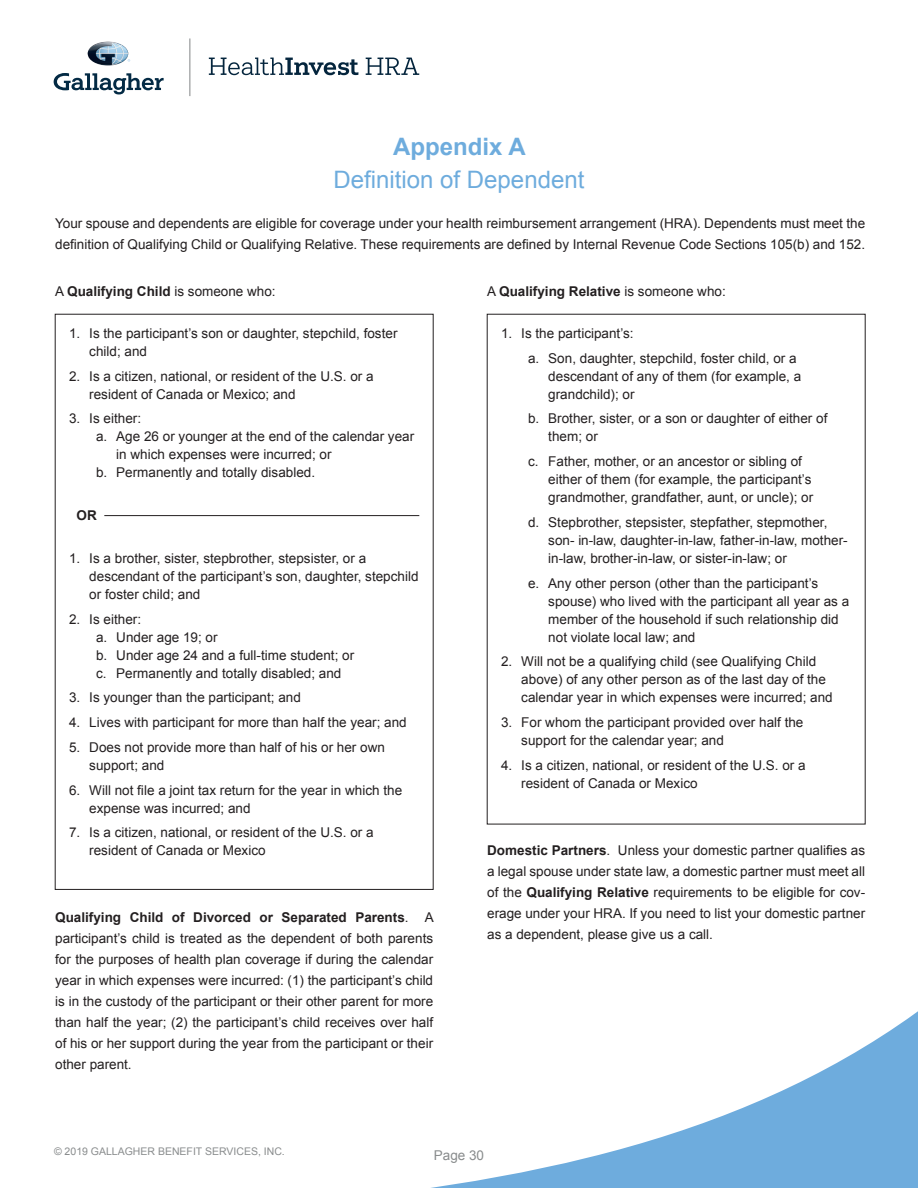
<style>
.page{position:relative;width:918px;height:1188px;background:#fff}
.page>*{position:absolute;margin:0;border:0;box-sizing:border-box;transform-origin:0 0}
.t1{font:24px "Arial";color:#6eacdd}
.t2{font:700 24px "Arial";color:#6eacdd}
.t3{font:13.5px/18px "Arial";color:#231f20}
.t4{font:700 13.5px "Arial";color:#231f20}
.t5{font:13.5px "Arial";color:#898c8d}
.t6{font:10.5px "Arial";color:#898c8d}
.s1{font-weight:400}
.s2{font-weight:700}
</style>
<div class="page">
<svg style="left:431px;top:1011px;width:487px;height:177px"></svg>
<hr style="left:189px;top:38px;width:1px;height:58px;background:#898c8d">
<svg style="left:209px;top:58px;width:149px;height:17px"></svg>
<svg style="left:366px;top:58px;width:53px;height:17px"></svg>
<svg style="left:54px;top:73px;width:110px;height:21px"></svg>
<img style="left:88px;top:42px;width:40px;height:24px">
<hr style="left:104px;top:515px;width:315px;height:1px;background:#231f20">
<h1 class="t2" style="left:393px;top:130px;width:134px">Appendix A</h1>
<h1 class="t1" style="left:334px;top:164px;width:252px">Definition of Dependent</h1>
<p class="t3" style="left:55px;top:213px;width:811px;line-height:21px">Your spouse and dependents are eligible for coverage under your health reimbursement arrangement (HRA). Dependents must meet the definition of Qualifying Child or Qualifying Relative. These requirements are defined by Internal Revenue Code Sections 105(b) and 152.</p>
<p class="t4" style="left:55px;top:282px;width:222px"><span class="s1">A</span> Qualifying Child <span class="s1">is someone who:</span></p>
<p class="t4" style="left:487px;top:282px;width:240px"><span class="s1">A</span> Qualifying Relative <span class="s1">is someone who:</span></p>
<p class="t3" style="left:89px;top:324px;width:310px;text-indent:-20px">1. Is the participant’s son or daughter, stepchild, foster child; and</p>
<p class="t3" style="left:89px;top:367px;width:286px;text-indent:-20px">2. Is a citizen, national, or resident of the U.S. or a resident of Canada or Mexico; and</p>
<p class="t3" style="left:69px;top:410px;width:74px">3. Is either:</p>
<p class="t3" style="left:96px;top:428px;width:320px">a. Age 26 or younger at the end of the calendar year</p>
<p class="t3" style="left:116px;top:446px;width:217px">in which expenses were incurred; or</p>
<p class="t3" style="left:96px;top:464px;width:221px">b. Permanently and totally disabled.</p>
<p class="t4" style="left:77px;top:506px;width:22px">OR</p>
<p class="t3" style="left:89px;top:549px;width:331px;text-indent:-20px">1. Is a brother, sister, stepbrother, stepsister, or a descendant of the participant’s son, daughter, stepchild or foster child; and</p>
<p class="t3" style="left:96px;top:610px;width:260px;text-indent:-27px">2. Is either:<br>a. Under age 19; or<br>b. Under age 24 and a full-time student; or c. Permanently and totally disabled; and</p>
<p class="t3" style="left:69px;top:689px;width:233px">3. Is younger than the participant; and</p>
<p class="t3" style="left:69px;top:714px;width:339px">4. Lives with participant for more than half the year; and</p>
<p class="t3" style="left:89px;top:738px;width:297px;text-indent:-20px">5. Does not provide more than half of his or her own support; and</p>
<p class="t3" style="left:89px;top:781px;width:314px;text-indent:-20px">6. Will not file a joint tax return for the year in which the expense was incurred; and</p>
<p class="t3" style="left:89px;top:824px;width:286px;text-indent:-20px">7. Is a citizen, national, or resident of the U.S. or a resident of Canada or Mexico</p>
<p class="t3" style="left:55px;top:907px;width:380px;line-height:21px;text-align:justify"><span class="s2">Qualifying Child of Divorced or Separated Parents</span>. A participant’s child is treated as the dependent of both parents for the purposes of health plan coverage if during the calendar year in which expenses were incurred: (1) the participant’s child is in the custody of the participant or their other parent for more than half the year; (2) the participant’s child receives over half of his or her support during the year from the participant or their other parent.</p>
<p class="t3" style="left:528px;top:321px;width:270px;line-height:24.8px;text-indent:-27px">1. Is the participant’s:<br>a. Son, daughter, stepchild, foster child, or a</p>
<p class="t3" style="left:548px;top:367px;width:254px">descendant of any of them (for example, a grandchild); or</p>
<p class="t3" style="left:548px;top:410px;width:281px;text-indent:-20px">b. Brother, sister, or a son or daughter of either of them; or</p>
<p class="t3" style="left:548px;top:453px;width:266px;text-indent:-20px">c. Father, mother, or an ancestor or sibling of either of them (for example, the participant’s grandmother, grandfather, aunt, or uncle); or</p>
<p class="t3" style="left:548px;top:513px;width:301px;text-indent:-20px">d. Stepbrother, stepsister, stepfather, stepmother, son- in-law, daughter-in-law, father-in-law, mother&shy;in-law, brother-in-law, or sister-in-law; or</p>
<p class="t3" style="left:548px;top:574px;width:302px;text-indent:-20px">e. Any other person (other than the participant’s spouse) who lived with the participant all year as a member of the household if such relationship did not violate local law; and</p>
<p class="t3" style="left:521px;top:653px;width:313px;text-indent:-20px">2. Will not be a qualifying child (see Qualifying Child above) of any other person as of the last day of the calendar year in which expenses were incurred; and</p>
<p class="t3" style="left:521px;top:713px;width:284px;text-indent:-20px">3. For whom the participant provided over half the support for the calendar year; and</p>
<p class="t3" style="left:521px;top:756px;width:286px;text-indent:-20px">4. Is a citizen, national, or resident of the U.S. or a resident of Canada or Mexico</p>
<p class="t3" style="left:487px;top:840px;width:380px;line-height:21px;text-align:justify"><span class="s2">Domestic Partners</span>. Unless your domestic partner qualifies as a legal spouse under state law, a domestic partner must meet all of the <span class="s2">Qualifying Relative</span> requirements to be eligible for cov&shy;erage under your HRA. If you need to list your domestic partner as a dependent, please give us a call.</p>
<p class="t6" style="left:54px;top:1145px;width:232px">© 2019 GALLAGHER BENEFIT SERVICES, INC.</p>
<p class="t5" style="left:434px;top:1147px;width:52px">Page 30</p>
</div>
